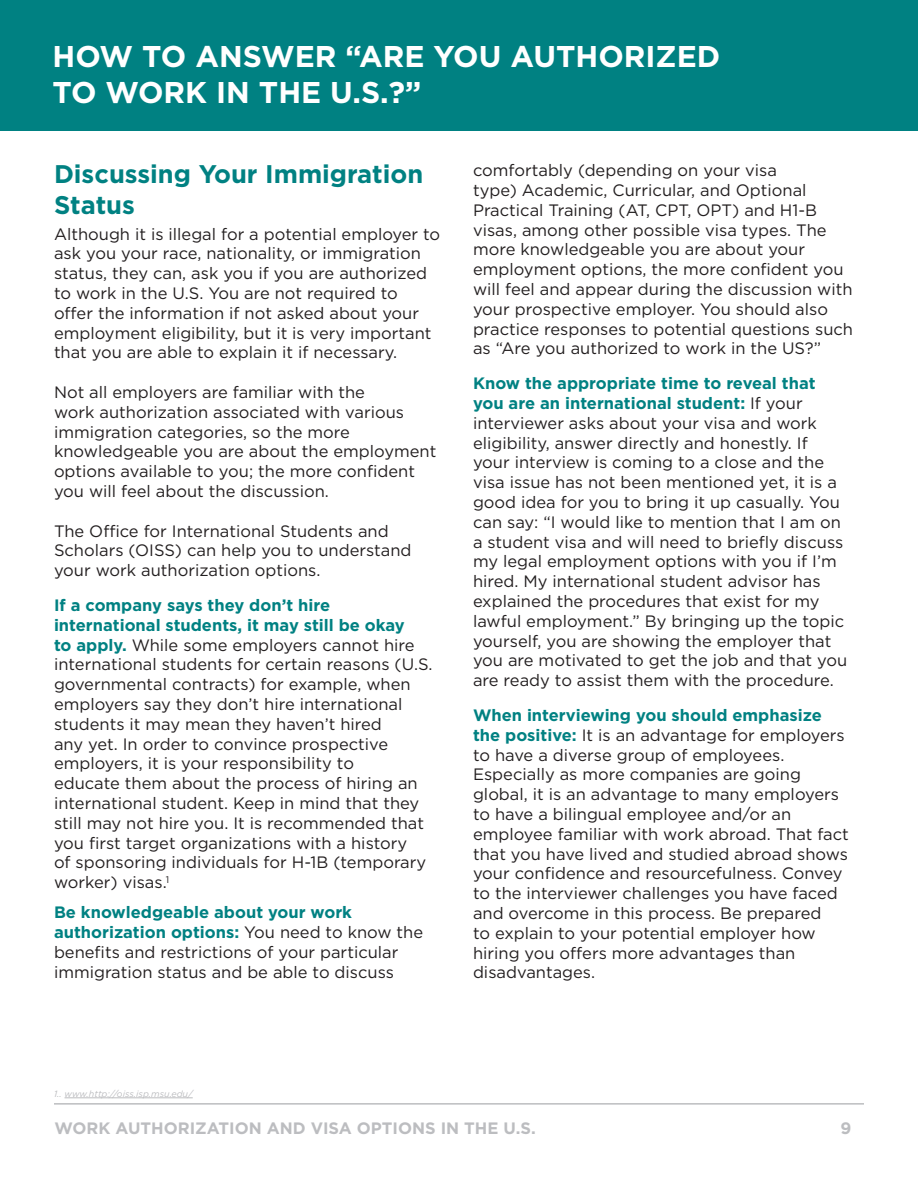
<style>
.page{position:relative;width:918px;height:1188px;background:#fff}
.page>*{position:absolute;margin:0;border:0;box-sizing:border-box;transform-origin:0 0}
.t1{font:700 30px/36px "Gotham";color:#fff}
.t2{font:700 25.5px/30.6px "Gotham";color:#008182}
.t3{font:16.5px/19.8px "Gotham";color:#231f20}
.t4{font:700 16.5px "Gotham";color:#bcbdc0}
.t5{font:italic 9px "Gotham";color:#bcbdc0}
.s1{font-weight:700;color:#008182}
</style>
<div class="page">
<div style="left:0;top:0;width:918px;height:131px;background:#008182"></div>
<hr style="left:54px;top:1103px;width:810px;height:2px;background:#bcbdc0">
<hr style="left:65px;top:1098px;width:128px;height:1px;background:#bcbdc0">
<h1 class="t1" style="left:53px;top:39px;width:669px">HOW TO ANSWER “ARE YOU AUTHORIZED<br>TO WORK IN THE U.S.?”</h1>
<h2 class="t2" style="left:54px;top:159px;width:371px">Discussing Your Immigration<br>Status</h2>
<p class="t3" style="left:54px;top:223px;width:388px">Although it is illegal for a potential employer to ask you your race, nationality, or immigration status, they can, ask you if you are authorized to work in the U.S. You are not required to offer the information if not asked about your employment eligibility, but it is very important that you are able to explain it if necessary.</p>
<p class="t3" style="left:54px;top:382px;width:384px">Not all employers are familiar with the<br>work authorization associated with various immigration categories, so the more knowledgeable you are about the employment options available to you; the more confident you will feel about the discussion.</p>
<p class="t3" style="left:54px;top:520px;width:359px">The Office for International Students and<br>Scholars (OISS) can help you to understand your work authorization options.</p>
<p class="t3" style="left:54px;top:595px;width:380px"><span class="s1">If a company says they don’t hire international students, it may still be okay<br>to apply.</span> While some employers cannot hire international students for certain reasons (U.S. governmental contracts) for example, when employers say they don’t hire international students it may mean they haven’t hired<br>any yet. In order to convince prospective employers, it is your responsibility to<br>educate them about the process of hiring an international student. Keep in mind that they still may not hire you. It is recommended that you first target organizations with a history<br>of sponsoring individuals for H-1B (temporary worker) visas.<sup>1</sup></p>
<p class="t3" style="left:54px;top:902px;width:371px"><span class="s1">Be knowledgeable about your work authorization options:</span> You need to know the benefits and restrictions of your particular immigration status and be able to discuss</p>
<p class="t3" style="left:473px;top:160px;width:382px">comfortably (depending on your visa<br>type) Academic, Curricular, and Optional Practical Training (AT, CPT, OPT) and H1-B visas, among other possible visa types. The more knowledgeable you are about your employment options, the more confident you will feel and appear during the discussion with your prospective employer. You should also practice responses to potential questions such as “Are you authorized to work in the US?”</p>
<p class="t3" style="left:473px;top:373px;width:376px"><span class="s1">Know the appropriate time to reveal that you are an international student:</span> If your interviewer asks about your visa and work eligibility, answer directly and honestly. If your interview is coming to a close and the visa issue has not been mentioned yet, it is a good idea for you to bring it up casually. You can say: “I would like to mention that I am on a student visa and will need to briefly discuss my legal employment options with you if I’m hired. My international student advisor has explained the procedures that exist for my lawful employment.” By bringing up the topic yourself, you are showing the employer that you are motivated to get the job and that you are ready to assist them with the procedure.</p>
<p class="t3" style="left:473px;top:705px;width:377px"><span class="s1">When interviewing you should emphasize the positive:</span> It is an advantage for employers to have a diverse group of employees.<br>Especially as more companies are going global, it is an advantage to many employers to have a bilingual employee and/or an employee familiar with work abroad. That fact that you have lived and studied abroad shows your confidence and resourcefulness. Convey to the interviewer challenges you have faced and overcome in this process. Be prepared<br>to explain to your potential employer how hiring you offers more advantages than disadvantages.</p>
<p class="t5" style="left:54px;top:1088px;width:140px">1.. www.http://oiss.isp.msu.edu/</p>
<p class="t4" style="left:55px;top:1117px;width:483px">WORK AUTHORIZATION AND VISA OPTIONS IN THE U.S.</p>
<p class="t4" style="left:840px;top:1117px;width:12px">9</p>
</div>
